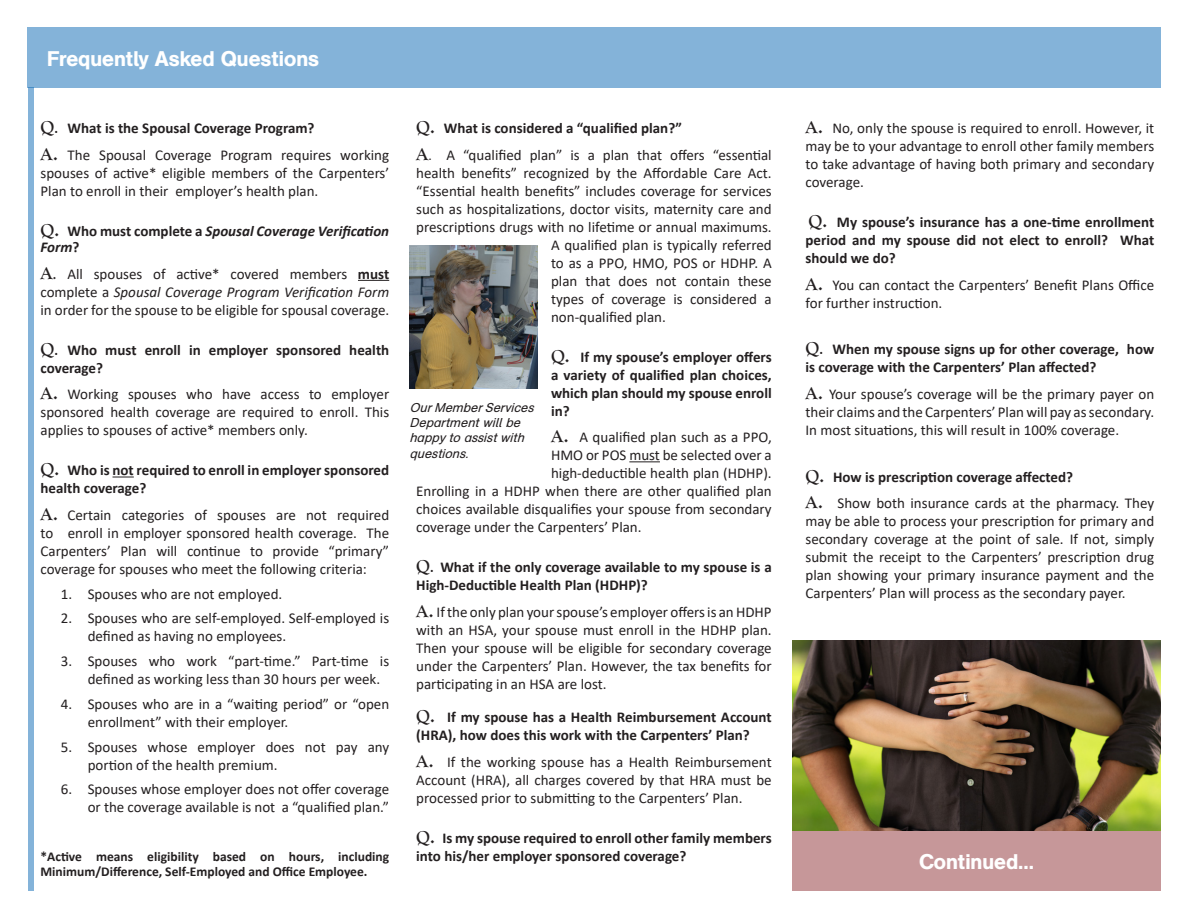
<style>
.page{position:relative;width:1188px;height:918px;background:#fff}
.page>*{position:absolute;margin:0;border:0;box-sizing:border-box;transform-origin:0 0}
.t1{font:500 21px "AG Schoolbook Two BQ";color:#fff}
.Body_Text_3{font:15px/18px "Calibri";color:#231f20;text-align:justify}
.Body_Text_3-2{font:700 15px/18px "Calibri";color:#231f20}
.Body_Text_3-3{font:italic 700 15px/16.5px "Calibri";color:#231f20}
.Body_Text_3-4{font:700 13.5px/14.9px "Calibri";color:#231f20}
.unknown_style{font:italic 12.75px/15.3px "AG Schoolbook Two BQ";color:#231f20}
.s1{font-family:"Goudy Old Style T";font-size:18px}
.s2{font-size:13.5px}
.s3{font-family:"Goudy Old Style T";font-weight:700;font-size:18px}
.s4{font-family:"Goudy Old Style T";font-style:normal;font-size:18px}
.s5{font-style:normal}
.s6{font-family:"Goudy Old Style T";font-weight:700;font-size:13.5px}
.s7{font-weight:700}
.s8{font-style:italic}
</style>
<div class="page">
<hr style="left:358px;top:280px;width:31px;height:1px;background:#231f20">
<svg style="left:113px;top:477px;width:21px;height:1px"></svg>
<hr style="left:629px;top:461px;width:31px;height:1px;background:#231f20">
<div style="left:27px;top:27px;width:1134px;height:60px;background:#84b3d9"></div>
<div style="left:28px;top:87px;width:6px;height:804px;background:#84b3d9"></div>
<img style="left:410px;top:245px;width:128px;height:144px">
<div style="left:792px;top:831px;width:369px;height:60px;background:#c69799"></div>
<img style="left:792px;top:640px;width:369px;height:191px">
<h1 class="t1" style="left:47px;top:46px;width:273px">Frequently Asked Questions</h1>
<p class="Body_Text_3-2" style="left:40px;top:119px;width:276px"><span class="s1">Q</span><span class="s2">.</span> What is the Spousal Coverage Program?</p>
<p class="Body_Text_3" style="left:40px;top:145px;width:350px"><span class="s3">A.</span> The Spousal Coverage Program requires working spouses of active* eligible members of the Carpenters’ Plan to enroll in their employer’s health plan.</p>
<p class="Body_Text_3-3" style="left:40px;top:222px;width:350px"><span class="s4">Q.</span> <span class="s5">Who must complete a</span> Spousal Coverage Verification<br>Form<span class="s5">?</span></p>
<p class="Body_Text_3" style="left:40px;top:264px;width:350px"><span class="s3">A</span><span class="s6">.</span> All spouses of active* covered members <span class="s7">must </span>complete a <span class="s8">Spousal Coverage Program Verification Form </span>in order for the spouse to be eligible for spousal coverage.</p>
<p class="Body_Text_3-2" style="left:40px;top:341px;width:350px"><span class="s1">Q</span><span class="s2">.</span> Who must enroll in employer sponsored health coverage?</p>
<p class="Body_Text_3" style="left:40px;top:385px;width:350px"><span class="s3">A.</span> Working spouses who have access to employer sponsored health coverage are required to enroll. This applies to spouses of active* members only.</p>
<p class="Body_Text_3-2" style="left:40px;top:461px;width:350px"><span class="s1">Q.</span> Who is not required to enroll in employer sponsored health coverage?</p>
<p class="Body_Text_3" style="left:40px;top:506px;width:350px"><span class="s3">A.</span> Certain categories of spouses are not required to enroll in employer sponsored health coverage. The Carpenters’ Plan will continue to provide “primary” coverage for spouses who meet the following criteria:</p>
<p class="Body_Text_3" style="left:61px;top:584px;width:223px">1. Spouses who are not employed.</p>
<p class="Body_Text_3" style="left:88px;top:609px;width:303px;text-indent:-27px">2. Spouses who are self-employed. Self-employed is defined as having no employees.</p>
<p class="Body_Text_3" style="left:88px;top:652px;width:303px;text-indent:-27px">3. Spouses who work “part-time.” Part-time is defined as working less than 30 hours per week.</p>
<p class="Body_Text_3" style="left:88px;top:695px;width:303px;text-indent:-27px">4. Spouses who are in a “waiting period” or “open enrollment” with their employer.</p>
<p class="Body_Text_3" style="left:88px;top:737px;width:303px;text-indent:-27px">5. Spouses whose employer does not pay any portion of the health premium.</p>
<p class="Body_Text_3" style="left:61px;top:780px;width:330px;text-align:right">6. Spouses whose employer does not offer coverage or the coverage available is not a “qualified plan.”</p>
<p class="Body_Text_3-4" style="left:40px;top:849px;width:350px">*Active means eligibility based on hours, including<br>Minimum/Difference, Self-Employed and Office Employee.</p>
<p class="Body_Text_3-2" style="left:416px;top:119px;width:267px"><span class="s1">Q.</span> What is considered a “qualified plan?”</p>
<p class="Body_Text_3" style="left:416px;top:145px;width:357px"><span class="s3">A</span><span class="s2">.</span> A “qualified plan” is a plan that offers “essential</p>
<p class="Body_Text_3" style="left:416px;top:163px;width:357px">health benefits” recognized by the Affordable Care Act.</p>
<p class="Body_Text_3" style="left:416px;top:181px;width:357px">“Essential health benefits” includes coverage for services</p>
<p class="Body_Text_3" style="left:416px;top:199px;width:357px">such as hospitalizations, doctor visits, maternity care and</p>
<p class="Body_Text_3" style="left:416px;top:217px;width:357px">prescriptions drugs with no lifetime or annual maximums.</p>
<p class="Body_Text_3" style="left:551px;top:235px;width:222px">A qualified plan is typically referred</p>
<p class="Body_Text_3" style="left:551px;top:253px;width:222px">to as a PPO, HMO, POS or HDHP. A</p>
<p class="Body_Text_3" style="left:551px;top:271px;width:222px">plan that does not contain these</p>
<p class="Body_Text_3" style="left:551px;top:289px;width:222px">types of coverage is considered a</p>
<p class="Body_Text_3" style="left:551px;top:307px;width:116px">non-qualified plan.</p>
<p class="Body_Text_3-2" style="left:551px;top:347px;width:222px;text-align:justify"><span class="s1">Q.</span> If my spouse’s employer offers a variety of qualified plan choices, which plan should my spouse enroll in?</p>
<p class="Body_Text_3" style="left:551px;top:428px;width:222px"><span class="s3">A.</span> A qualified plan such as a PPO,</p>
<p class="Body_Text_3" style="left:551px;top:446px;width:222px">HMO or POS must be selected over a</p>
<p class="Body_Text_3" style="left:551px;top:464px;width:222px">high-deductible health plan (HDHP).</p>
<p class="Body_Text_3" style="left:416px;top:482px;width:357px">Enrolling in a HDHP when there are other qualified plan</p>
<p class="Body_Text_3" style="left:416px;top:500px;width:357px">choices available disqualifies your spouse from secondary</p>
<p class="Body_Text_3" style="left:416px;top:518px;width:227px">coverage under the Carpenters’ Plan.</p>
<p class="Body_Text_3-2" style="left:416px;top:558px;width:357px"><span class="s1">Q</span><span class="s2">.</span> What if the only coverage available to my spouse is a<br>High-Deductible Health Plan (HDHP)?</p>
<p class="Body_Text_3" style="left:416px;top:602px;width:357px"><span class="s3">A.</span> If the only plan your spouse’s employer offers is an HDHP with an HSA, your spouse must enroll in the HDHP plan.<br>Then your spouse will be eligible for secondary coverage under the Carpenters’ Plan. However, the tax benefits for participating in an HSA are lost.</p>
<p class="Body_Text_3-2" style="left:416px;top:708px;width:357px"><span class="s1">Q.</span> If my spouse has a Health Reimbursement Account (HRA), how does this work with the Carpenters’ Plan?</p>
<p class="Body_Text_3" style="left:416px;top:752px;width:357px"><span class="s3">A.</span> If the working spouse has a Health Reimbursement Account (HRA), all charges covered by that HRA must be processed prior to submitting to the Carpenters’ Plan.</p>
<p class="Body_Text_3-2" style="left:416px;top:828px;width:357px"><span class="s1">Q.</span> Is my spouse required to enroll other family members into his/her employer sponsored coverage?</p>
<p class="unknown_style" style="left:410px;top:400px;width:130px">OurMemberServices<br>Departmentwillbe happyto assistwith questions.</p>
<p class="Body_Text_3" style="left:806px;top:119px;width:350px"><span class="s3">A.</span> No, only the spouse is required to enroll. However, it may be to your advantage to enroll other family members to take advantage of having both primary and secondary coverage.</p>
<p class="Body_Text_3-2" style="left:806px;top:213px;width:350px;text-align:justify"><span class="s1">Q.</span> My spouse’s insurance has a one-time enrollment period and my spouse did not elect to enroll? What should we do?</p>
<p class="Body_Text_3" style="left:806px;top:275px;width:350px"><span class="s3">A.</span> You can contact the Carpenters’ Benefit Plans Office for further instruction.</p>
<p class="Body_Text_3-2" style="left:806px;top:340px;width:350px"><span class="s1">Q</span><span class="s2">.</span> When my spouse signs up for other coverage, how is coverage with the Carpenters’ Plan affected?</p>
<p class="Body_Text_3" style="left:806px;top:385px;width:350px"><span class="s3">A.</span> Your spouse’s coverage will be the primary payer on their claims and the Carpenters’ Plan will pay as secondary.<br>In most situations, this will result in 100% coverage.</p>
<p class="Body_Text_3-2" style="left:806px;top:468px;width:269px"><span class="s1">Q.</span> How is prescription coverage affected?</p>
<p class="Body_Text_3" style="left:806px;top:494px;width:350px"><span class="s3">A.</span> Show both insurance cards at the pharmacy. They may be able to process your prescription for primary and secondary coverage at the point of sale. If not, simply submit the receipt to the Carpenters’ prescription drug plan showing your primary insurance payment and the Carpenters’ Plan will process as the secondary payer.</p>
<h1 class="t1" style="left:919px;top:849px;width:116px">Continued...</h1>
</div>
